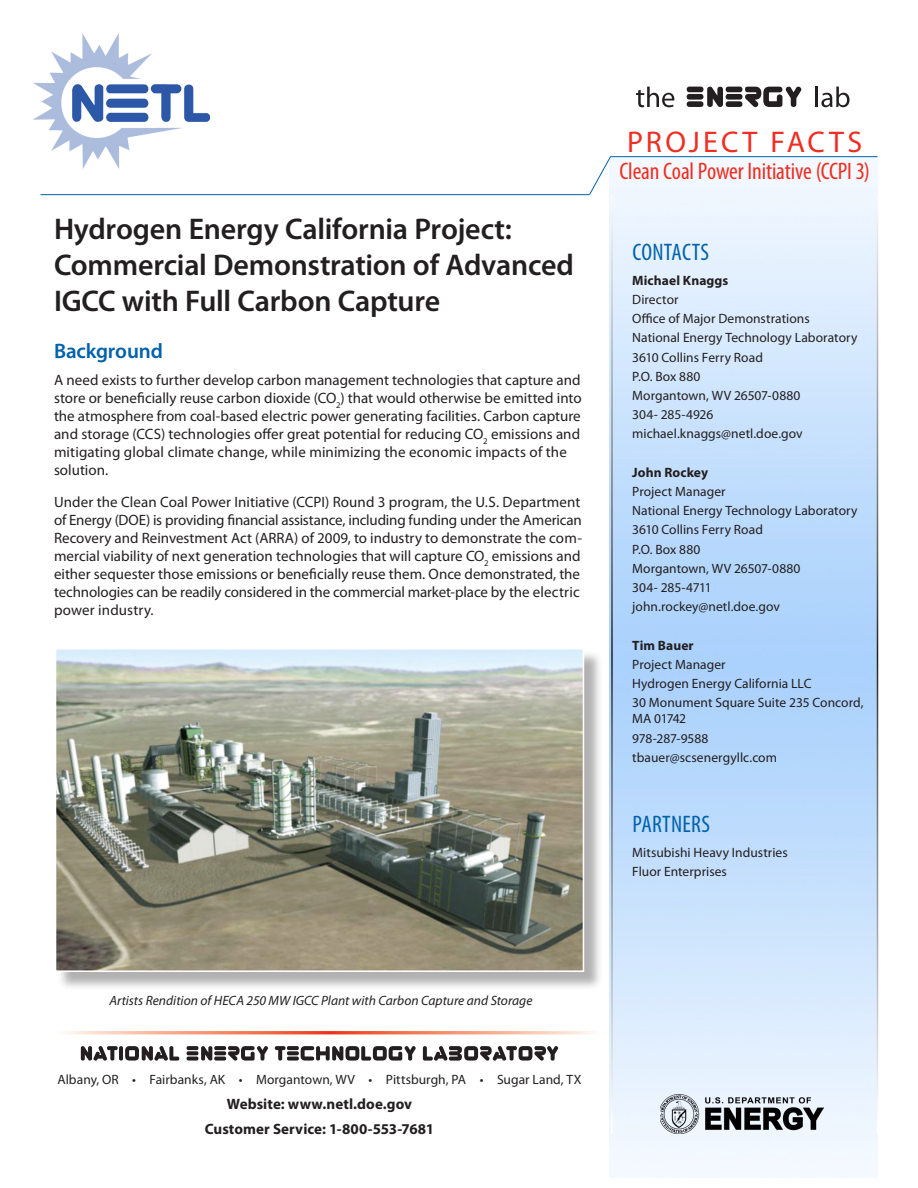
<style>
.page{position:relative;width:918px;height:1188px;background:#fff}
.page>*{position:absolute;margin:0;border:0;box-sizing:border-box;transform-origin:0 0}
.Main_Headline{font:600 30px/36px "Myriad Pro";letter-spacing:-.01em;color:#231f20}
.Fact_sheet_Category{font:30px "Myriad Pro";letter-spacing:.105em;color:#ee2e22}
.Product_Line_Text{font:condensed 24px "Myriad Pro";letter-spacing:-.01em;color:#ee2e22}
.Sidebar_Head{font:condensed 24px "Myriad Pro";letter-spacing:.01em;color:#0161ab}
.Subhead_1{font:600 21px "Myriad Pro";letter-spacing:-.005em;color:#0161ab}
.Body_Text{font:15px/18px "Myriad Pro";color:#231f20}
.Website_Customer_Ser{font:700 15px "Myriad Pro";letter-spacing:.005em;color:#231f20}
.NETL_Locations{font:700 15px "Myriad Pro";letter-spacing:.005em;color:#231f20}
.Sidebar_Text{font:13.5px/16.2px "Myriad Pro";letter-spacing:.005em;color:#231f20}
.NETL_Locations-2{font:13.5px "Myriad Pro";color:#231f20}
.t1{font:italic 13.5px "Myriad Pro";color:#231f20}
.Sidebar_Name{font:700 13.5px "Myriad Pro";letter-spacing:.01em;color:#231f20}
</style>
<div class="page">
<svg style="left:81px;top:1046px;width:477px;height:15px"></svg>
<svg style="left:687px;top:87px;width:114px;height:20px"></svg>
<svg style="left:636px;top:87px;width:38px;height:20px"></svg>
<hr style="left:816px;top:87px;width:2px;height:20px;background:#231f20">
<svg style="left:821px;top:87px;width:29px;height:20px"></svg>
<hr style="left:40px;top:194px;width:549px;height:1px;background:#0161ab">
<svg style="left:588px;top:156px;width:24px;height:40px"></svg>
<hr style="left:610px;top:156px;width:268px;height:1px;background:#0161ab">
<hr style="left:611px;top:195px;width:2px;height:939px;background:#fff">
<img style="left:660px;top:1094px;width:164px;height:40px">
<img style="left:34px;top:34px;width:175px;height:135px">
<div style="left:57px;top:650px;width:546px;height:340px;background:#231f20;opacity:.35"></div>
<img style="left:58px;top:651px;width:523px;height:318px">
<div style="left:55px;top:648px;width:529px;height:324px;border:2px solid #fff"></div>
<p class="Main_Headline" style="left:54px;top:210px;width:521px">Hydrogen Energy California Project:<br>Commercial Demonstration of Advanced<br>IGCC with Full Carbon Capture</p>
<p class="Subhead_1" style="left:54px;top:338px;width:110px">Background</p>
<p class="Body_Text" style="left:54px;top:371px;width:529px">A need exists to further develop carbon management technologies that capture and store or beneficially reuse carbon dioxide (CO<sub>2</sub>) that would otherwise be emitted into the atmosphere from coal-based electric power generating facilities. Carbon capture and storage (CCS) technologies offer great potential for reducing CO<sub>2</sub> emissions and mitigating global climate change, while minimizing the economic impacts of the solution.</p>
<p class="Body_Text" style="left:54px;top:492px;width:530px">Under the Clean Coal Power Initiative (CCPI) Round 3 program, the U.S. Department of Energy (DOE) is providing financial assistance, including funding under the American Recovery and Reinvestment Act (ARRA) of 2009, to industry to demonstrate the com&shy;mercial viability of next generation technologies that will capture CO<sub>2</sub> emissions and either sequester those emissions or beneficially reuse them. Once demonstrated, the technologies can be readily considered in the commercial market-place by the electric power industry.</p>
<p class="Fact_sheet_Category" style="left:627px;top:123px;width:237px">PROJECT FACTS</p>
<p class="Product_Line_Text" style="left:619px;top:156px;width:252px">Clean Coal Power Initiative (CCPI 3)</p>
<p class="Sidebar_Head" style="left:632px;top:237px;width:78px">CONTACTS</p>
<p class="Sidebar_Name" style="left:632px;top:271px;width:98px">Michael Knaggs</p>
<p class="Sidebar_Text" style="left:632px;top:291px;width:48px">Director</p>
<p class="Sidebar_Text" style="left:632px;top:310px;width:179px">Office of Major Demonstrations</p>
<p class="Sidebar_Text" style="left:632px;top:329px;width:227px">National Energy Technology Laboratory</p>
<p class="Sidebar_Text" style="left:632px;top:349px;width:132px">3610 Collins Ferry Road</p>
<p class="Sidebar_Text" style="left:632px;top:368px;width:70px">P.O. Box 880</p>
<p class="Sidebar_Text" style="left:632px;top:387px;width:170px">Morgantown, WV 26507-0880</p>
<p class="Sidebar_Text" style="left:632px;top:406px;width:83px">304- 285-4926</p>
<p class="Sidebar_Text" style="left:632px;top:425px;width:172px">michael.knaggs@netl.doe.gov</p>
<p class="Sidebar_Name" style="left:632px;top:463px;width:77px">John Rockey</p>
<p class="Sidebar_Text" style="left:632px;top:483px;width:95px">Project Manager</p>
<p class="Sidebar_Text" style="left:632px;top:502px;width:227px">National Energy Technology Laboratory</p>
<p class="Sidebar_Text" style="left:632px;top:521px;width:132px">3610 Collins Ferry Road</p>
<p class="Sidebar_Text" style="left:632px;top:541px;width:70px">P.O. Box 880</p>
<p class="Sidebar_Text" style="left:632px;top:560px;width:170px">Morgantown, WV 26507-0880</p>
<p class="Sidebar_Text" style="left:632px;top:579px;width:81px">304- 285-4711</p>
<p class="Sidebar_Text" style="left:632px;top:598px;width:149px">john.rockey@netl.doe.gov</p>
<p class="Sidebar_Name" style="left:632px;top:636px;width:63px">Tim Bauer</p>
<p class="Sidebar_Text" style="left:632px;top:656px;width:95px">Project Manager</p>
<p class="Sidebar_Text" style="left:632px;top:675px;width:181px">Hydrogen Energy California LLC</p>
<p class="Sidebar_Text" style="left:632px;top:694px;width:233px">30 Monument Square Suite 235 Concord,<br>MA 01742</p>
<p class="Sidebar_Text" style="left:632px;top:730px;width:78px">978-287-9588</p>
<p class="Sidebar_Text" style="left:632px;top:749px;width:146px">tbauer@scsenergyllc.com</p>
<p class="Sidebar_Head" style="left:632px;top:809px;width:79px">PARTNERS</p>
<p class="Sidebar_Text" style="left:632px;top:844px;width:157px">Mitsubishi Heavy Industries</p>
<p class="Sidebar_Text" style="left:632px;top:863px;width:96px">Fluor Enterprises</p>
<p class="t1" style="left:109px;top:992px;width:425px">Artists Rendition of HECA 250 MW IGCC Plant with Carbon Capture and Storage</p>
<p class="NETL_Locations-2" style="left:58px;top:1071px;width:525px">Albany, OR • Fairbanks, AK • Morgantown, WV • Pittsburgh, PA • Sugar Land, TX</p>
<p class="NETL_Locations" style="left:227px;top:1094px;width:187px">Website: www.netl.doe.gov</p>
<p class="Website_Customer_Ser" style="left:205px;top:1119px;width:231px">Customer Service: 1-800-553-7681</p>
</div>
